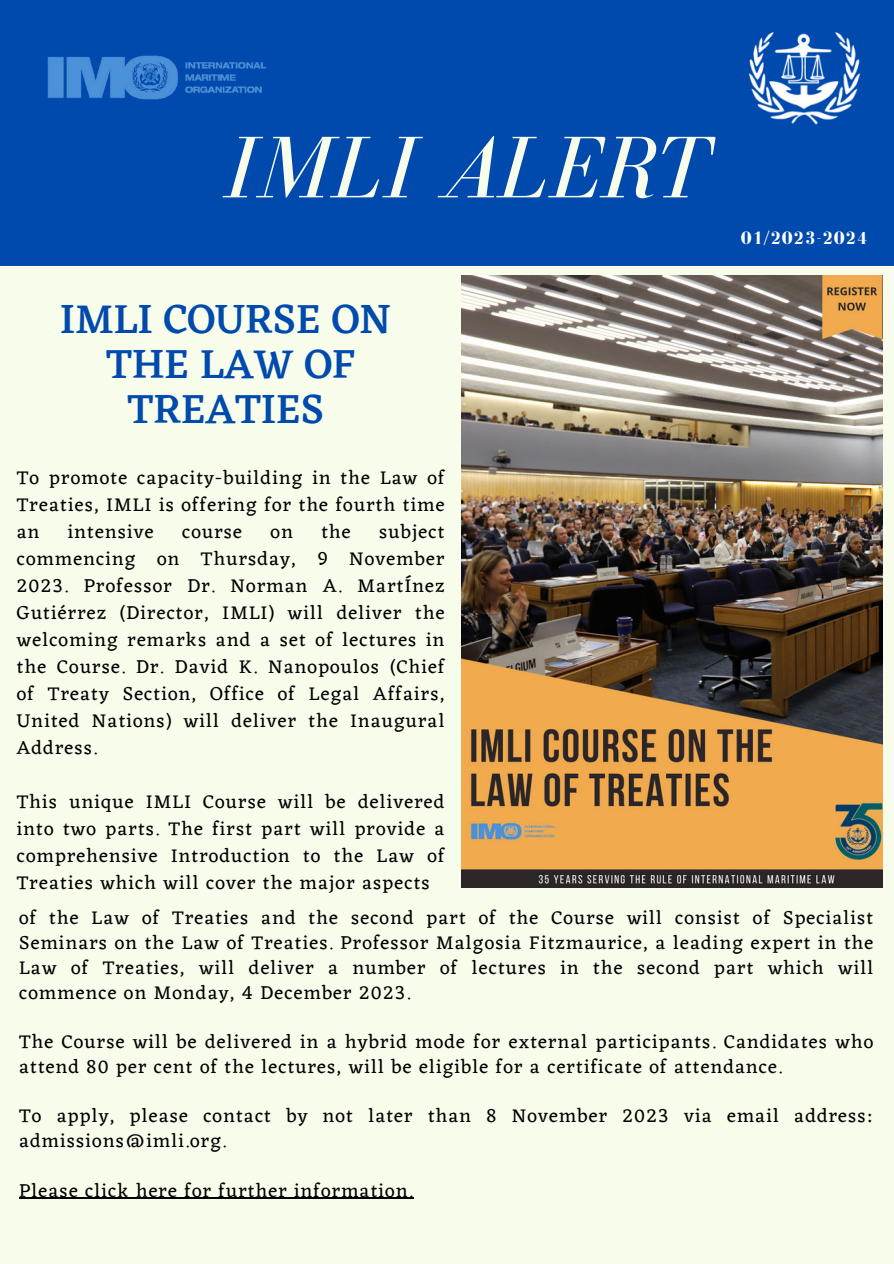
<style>
.page{position:relative;width:894px;height:1264px;background:#fff}
.page>*{position:absolute;margin:0;border:0;box-sizing:border-box;transform-origin:0 0}
.t1{font:italic 90px "Bodoni FLF";color:#f8fceb}
.t2{font:500 41.7px/45px "Eczar";color:#004aad;text-align:center}
.t3{font:19.5px/27px "Eczar";letter-spacing:.06em;color:#000;text-align:justify}
.t4{font:700 18.6px "Bodoni FLF";letter-spacing:.03em;color:#fff}
</style>
<div class="page">
<div style="left:0;top:0;width:893px;height:1263px;background:#f8fceb"></div>
<div style="left:0;top:0;width:893px;height:266px;background:#004aad"></div>
<img style="left:47px;top:55px;width:220px;height:45px">
<img style="left:748px;top:32px;width:113px;height:93px">
<img style="left:461px;top:275px;width:421px;height:612px">
<hr style="left:19px;top:1197px;width:394px;height:1px;background:#000">
<h1 class="t1" style="left:223px;top:119px;width:487px">IMLI ALERT</h1>
<h2 class="t2" style="left:60px;top:296px;width:332px">IMLI COURSE ON<br>THE LAW OF<br>TREATIES</h2>
<p class="t4" style="left:740px;top:227px;width:128px">01/2023-2024</p>
<p class="t3" style="left:17px;top:465px;width:429px">To promote capacity-building in the Law of Treaties, IMLI is offering for the fourth time an</p>
<p class="t3" style="left:17px;top:519px;width:429px;text-indent:362px">subject commencing on Thursday, 9 November 2023. Professor Dr. Norman A. MartÍnez Gutiérrez (Director, IMLI) will deliver the welcoming remarks and a set of lectures in the Course. Dr. David K. Nanopoulos (Chief of Treaty Section, Office of Legal Affairs, United Nations) will deliver the Inaugural Address.</p>
<p class="t3" style="left:17px;top:789px;width:429px">This unique IMLI Course will be delivered into two parts. The first part will provide a comprehensive Introduction to the Law of Treaties which will cover the major aspects</p>
<p class="t3" style="left:19px;top:906px;width:855px;line-height:24.8px">of the Law of Treaties and the second part of the Course will consist of Specialist Seminars on the Law of Treaties. Professor Malgosia Fitzmaurice, a leading expert in the Law of Treaties, will deliver a number of lectures in the second part which will commence on Monday, 4 December 2023.</p>
<p class="t3" style="left:19px;top:1030px;width:855px;line-height:24.8px">The Course will be delivered in a hybrid mode for external participants. Candidates who attend 80 per cent of the lectures, will be eligible for a certificate of attendance.</p>
<p class="t3" style="left:19px;top:1104px;width:855px;line-height:24.8px">To apply, please contact by not later than 8 November 2023 via email address: admissions@imli.org.</p>
<p class="t3" style="left:19px;top:1177px;width:395px">Please click here for further information.</p>
<p class="t3" style="left:68px;top:519px;width:87px">intensive</p>
<p class="t3" style="left:182px;top:519px;width:61px">course</p>
<p class="t3" style="left:270px;top:519px;width:24px">on</p>
<p class="t3" style="left:321px;top:519px;width:31px">the</p>
</div>
